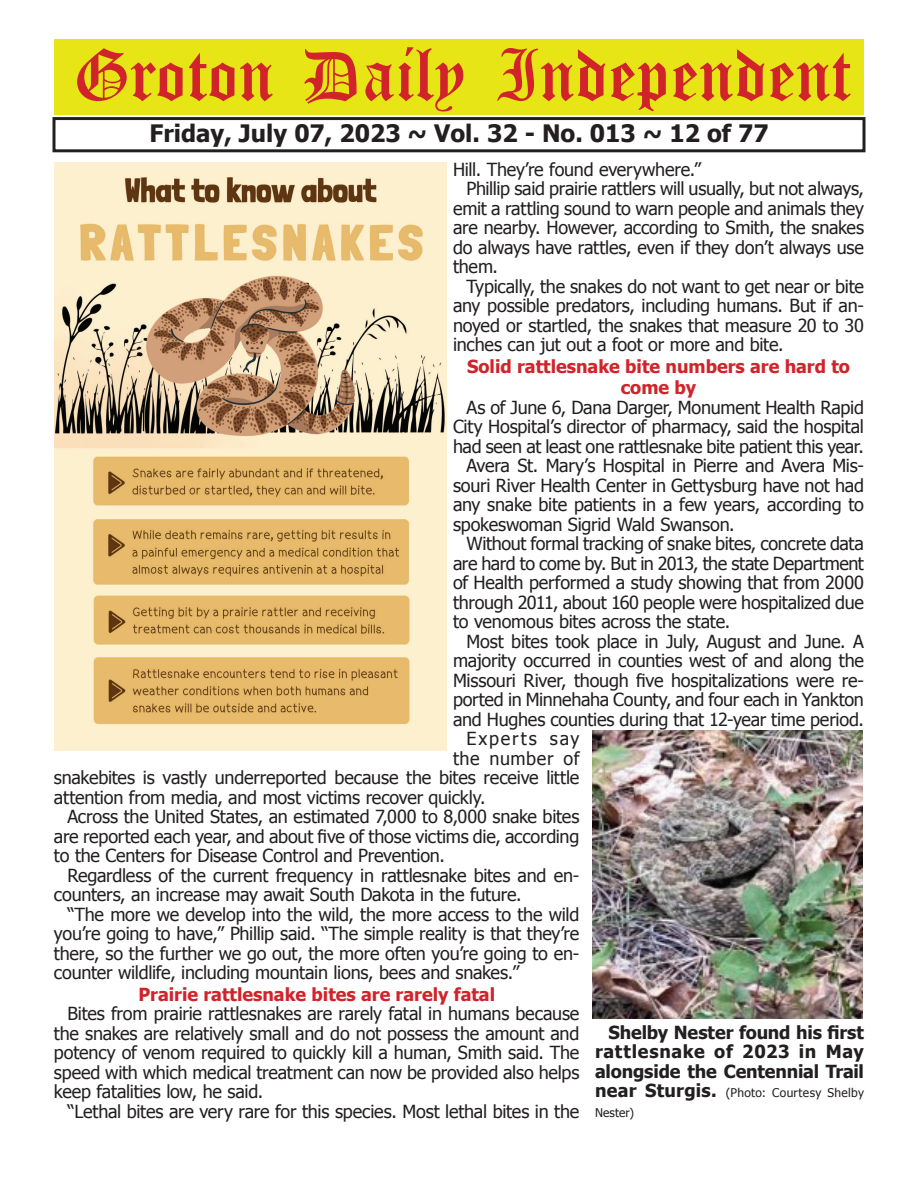
<style>
.page{position:relative;width:918px;height:1188px;background:#fff}
.page>*{position:absolute;margin:0;border:0;box-sizing:border-box;transform-origin:0 0}
.t1{font:54px "Old English Five";color:#d1232a}
.t2{font:700 24px "Tahoma";color:#231f20}
.t3{font:18px/19.5px "Tahoma";letter-spacing:-.015em;color:#231f20;text-align:justify}
.t4{font:700 18px/21.6px "Tahoma";color:#d1232a;text-align:center}
.t5{font:700 18px/19.5px "Tahoma";letter-spacing:-.005em;color:#231f20;text-align:justify}
.t6{font:18px "Tahoma";letter-spacing:.03em;color:#231f20}
.t7{font:18px "Tahoma";letter-spacing:.1em;color:#231f20}
.t8{font:12px/19.5px "Tahoma";letter-spacing:.025em;color:#231f20}
.s1{font-weight:700;font-size:18px}
</style>
<div class="page">
<div style="left:52px;top:117px;width:814px;height:35px;border:3px solid #231f20"></div>
<div style="left:54px;top:40px;width:810px;height:75px;background:#e7e515"></div>
<img style="left:54px;top:162px;width:392px;height:588px">
<img style="left:593px;top:730px;width:269px;height:288px">
<h1 class="t1" style="left:73px;top:50px;width:779px">Groton Daily Independent</h1>
<h2 class="t2" style="left:149px;top:116px;width:621px">Friday, July 07, 2023 ~ Vol. 32 - No. 013 ~ 12 of 77</h2>
<p class="t3" style="left:453px;top:159px;width:250px">Hill. They’re found everywhere.”</p>
<p class="t3" style="left:467px;top:178px;width:399px">Phillip said prairie rattlers will usually, but not always,</p>
<p class="t3" style="left:453px;top:198px;width:413px">emit a rattling sound to warn people and animals they</p>
<p class="t3" style="left:453px;top:217px;width:413px">are nearby. However, according to Smith, the snakes</p>
<p class="t3" style="left:453px;top:237px;width:412px">do always have rattles, even if they don’t always use</p>
<p class="t3" style="left:453px;top:256px;width:47px">them.</p>
<p class="t3" style="left:467px;top:276px;width:399px">Typically, the snakes do not want to get near or bite</p>
<p class="t3" style="left:453px;top:295px;width:412px">any possible predators, including humans. But if an-</p>
<p class="t3" style="left:453px;top:315px;width:412px">noyed or startled, the snakes that measure 20 to 30</p>
<p class="t3" style="left:453px;top:334px;width:332px">inches can jut out a foot or more and bite.</p>
<p class="t4" style="left:467px;top:354px;width:384px">Solid rattlesnake bite numbers are hard to come by</p>
<p class="t3" style="left:467px;top:397px;width:399px">As of June 6, Dana Darger, Monument Health Rapid</p>
<p class="t3" style="left:453px;top:416px;width:412px">City Hospital’s director of pharmacy, said the hospital</p>
<p class="t3" style="left:453px;top:436px;width:412px">had seen at least one rattlesnake bite patient this year.</p>
<p class="t3" style="left:467px;top:455px;width:399px">Avera St. Mary’s Hospital in Pierre and Avera Mis-</p>
<p class="t3" style="left:453px;top:475px;width:412px">souri River Health Center in Gettysburg have not had</p>
<p class="t3" style="left:453px;top:494px;width:412px">any snake bite patients in a few years, according to</p>
<p class="t3" style="left:453px;top:514px;width:283px">spokeswoman Sigrid Wald Swanson.</p>
<p class="t3" style="left:467px;top:533px;width:399px">Without formal tracking of snake bites, concrete data</p>
<p class="t3" style="left:453px;top:553px;width:412px">are hard to come by. But in 2013, the state Department</p>
<p class="t3" style="left:453px;top:572px;width:412px">of Health performed a study showing that from 2000</p>
<p class="t3" style="left:453px;top:592px;width:412px">through 2011, about 160 people were hospitalized due</p>
<p class="t3" style="left:453px;top:611px;width:279px">to venomous bites across the state.</p>
<p class="t3" style="left:467px;top:631px;width:399px">Most bites took place in July, August and June. A</p>
<p class="t3" style="left:453px;top:650px;width:412px">majority occurred in counties west of and along the</p>
<p class="t3" style="left:453px;top:670px;width:412px">Missouri River, though five hospitalizations were re-</p>
<p class="t3" style="left:453px;top:689px;width:412px">ported in Minnehaha County, and four each in Yankton</p>
<p class="t3" style="left:453px;top:709px;width:412px">and Hughes counties during that 12-year time period.</p>
<p class="t7" style="left:467px;top:727px;width:114px">Experts say</p>
<p class="t6" style="left:453px;top:746px;width:128px">the number of</p>
<p class="t3" style="left:54px;top:767px;width:527px">snakebites is vastly underreported because the bites receive little</p>
<p class="t3" style="left:54px;top:787px;width:433px">attention from media, and most victims recover quickly.</p>
<p class="t3" style="left:67px;top:806px;width:513px">Across the United States, an estimated 7,000 to 8,000 snake bites</p>
<p class="t3" style="left:54px;top:826px;width:527px">are reported each year, and about five of those victims die, according</p>
<p class="t3" style="left:54px;top:845px;width:392px">to the Centers for Disease Control and Prevention.</p>
<p class="t3" style="left:67px;top:865px;width:513px">Regardless of the current frequency in rattlesnake bites and en-</p>
<p class="t3" style="left:54px;top:884px;width:469px">counters, an increase may await South Dakota in the future.</p>
<p class="t3" style="left:67px;top:904px;width:513px">“The more we develop into the wild, the more access to the wild</p>
<p class="t3" style="left:54px;top:923px;width:527px">you’re going to have,” Phillip said. “The simple reality is that they’re</p>
<p class="t3" style="left:54px;top:943px;width:527px">there, so the further we go out, the more often you’re going to en-</p>
<p class="t3" style="left:54px;top:962px;width:467px">counter wildlife, including mountain lions, bees and snakes.”</p>
<p class="t4" style="left:138px;top:982px;width:358px">Prairie rattlesnake bites are rarely fatal</p>
<p class="t3" style="left:54px;top:1003px;width:527px;text-indent:14px">Bites from prairie rattlesnakes are rarely fatal in humans because the snakes are relatively small and do not possess the amount and potency of venom required to quickly kill a human, Smith said. The speed with which medical treatment can now be provided also helps keep fatalities low, he said.</p>
<p class="t3" style="left:67px;top:1101px;width:513px">“Lethal bites are very rare for this species. Most lethal bites in the</p>
<p class="t5" style="left:595px;top:1021px;width:270px;text-indent:14px">Shelby Nester found his first rattlesnake of 2023 in May alongside the Centennial Trail</p>
<p class="t8" style="left:595px;top:1083px;width:270px"><span class="s1">near Sturgis.</span> (Photo: Courtesy Shelby<br>Nester)</p>
</div>
